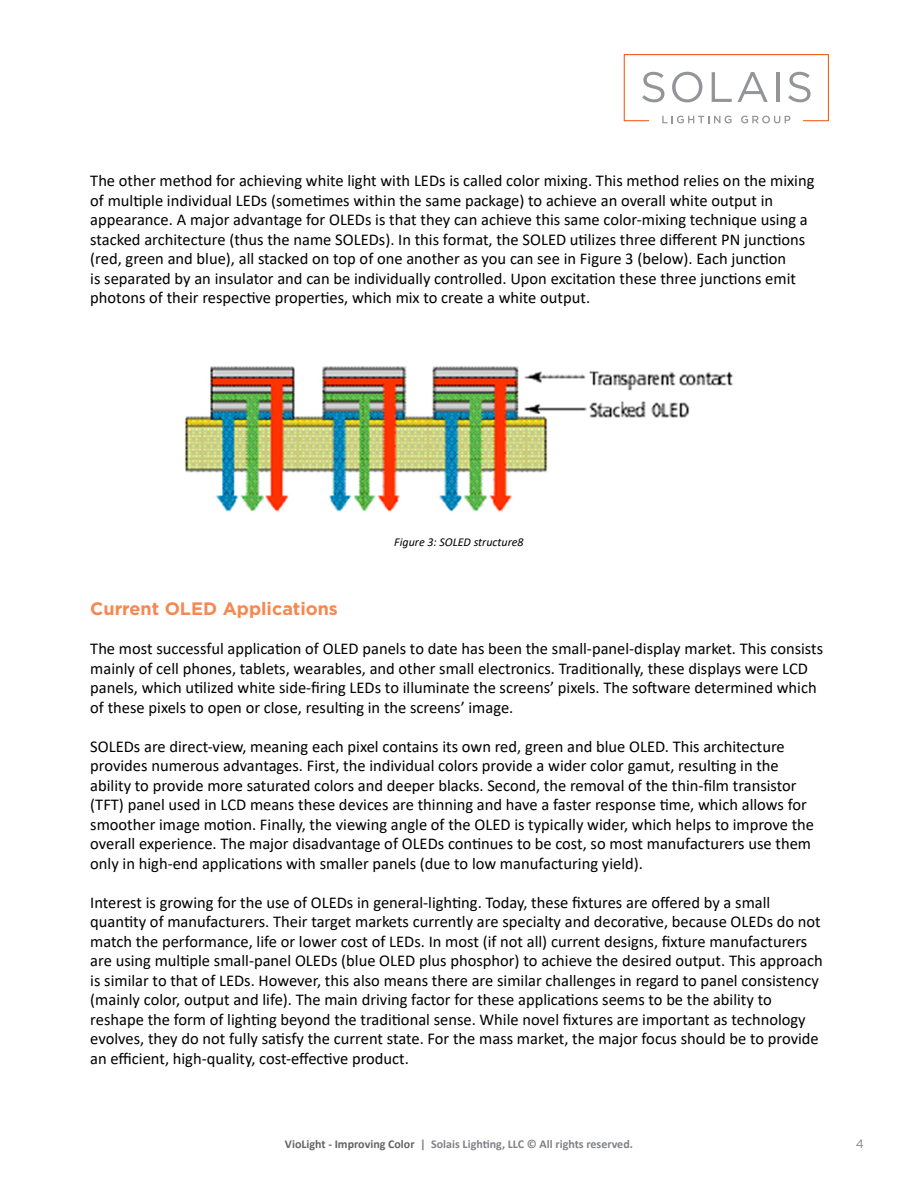
<style>
.page{position:relative;width:918px;height:1188px;background:#fff}
.page>*{position:absolute;margin:0;border:0;box-sizing:border-box;transform-origin:0 0}
.t1{font:700 18px "Gotham";color:#f6884f}
.t2{font:16.5px/19.5px "Calibri";color:#000}
.t3{font:700 12px "Calibri";color:#808285}
.t4{font:italic 12px "Calibri";color:#000}
.t5{font:12px "Gotham";color:#808285}
.s1{color:#636466}
</style>
<div class="page">
<svg style="left:624px;top:54px;width:205px;height:69px"></svg>
<img style="left:185px;top:366px;width:548px;height:146px">
<p class="t2" style="left:90px;top:171px;width:726px">The other method for achieving white light with LEDs is called color mixing. This method relies on the mixing of multiple individual LEDs (sometimes within the same package) to achieve an overall white output in appearance. A major advantage for OLEDs is that they can achieve this same color-mixing technique using a stacked architecture (thus the name SOLEDs). In this format, the SOLED utilizes three different PN junctions (red, green and blue), all stacked on top of one another as you can see in Figure 3 (below). Each junction<br>is separated by an insulator and can be individually controlled. Upon excitation these three junctions emit photons of their respective properties, which mix to create a white output.</p>
<p class="t4" style="left:394px;top:533px;width:131px">Figure 3: SOLED structure8</p>
<p class="t1" style="left:90px;top:598px;width:249px">Current OLED Applications</p>
<p class="t2" style="left:90px;top:639px;width:734px">The most successful application of OLED panels to date has been the small-panel-display market. This consists mainly of cell phones, tablets, wearables, and other small electronics. Traditionally, these displays were LCD panels, which utilized white side-firing LEDs to illuminate the screens’ pixels. The software determined which of these pixels to open or close, resulting in the screens’ image.</p>
<p class="t2" style="left:90px;top:736px;width:725px">SOLEDs are direct-view, meaning each pixel contains its own red, green and blue OLED. This architecture provides numerous advantages. First, the individual colors provide a wider color gamut, resulting in the ability to provide more saturated colors and deeper blacks. Second, the removal of the thin-film transistor (TFT) panel used in LCD means these devices are thinning and have a faster response time, which allows for smoother image motion. Finally, the viewing angle of the OLED is typically wider, which helps to improve the overall experience. The major disadvantage of OLEDs continues to be cost, so most manufacturers use them only in high-end applications with smaller panels (due to low manufacturing yield).</p>
<p class="t2" style="left:90px;top:892px;width:734px">Interest is growing for the use of OLEDs in general-lighting. Today, these fixtures are offered by a small quantity of manufacturers. Their target markets currently are specialty and decorative, because OLEDs do not match the performance, life or lower cost of LEDs. In most (if not all) current designs, fixture manufacturers are using multiple small-panel OLEDs (blue OLED plus phosphor) to achieve the desired output. This approach is similar to that of LEDs. However, this also means there are similar challenges in regard to panel consistency (mainly color, output and life). The main driving factor for these applications seems to be the ability to reshape the form of lighting beyond the traditional sense. While novel fixtures are important as technology evolves, they do not fully satisfy the current state. For the mass market, the major focus should be to provide an efficient, high-quality, cost-effective product.</p>
<p class="t3" style="left:285px;top:1136px;width:350px"><span class="s1">VioLight - Improving Color</span> | Solais Lighting, LLC © All rights reserved.</p>
<p class="t5" style="left:856px;top:1137px;width:10px">4</p>
</div>
